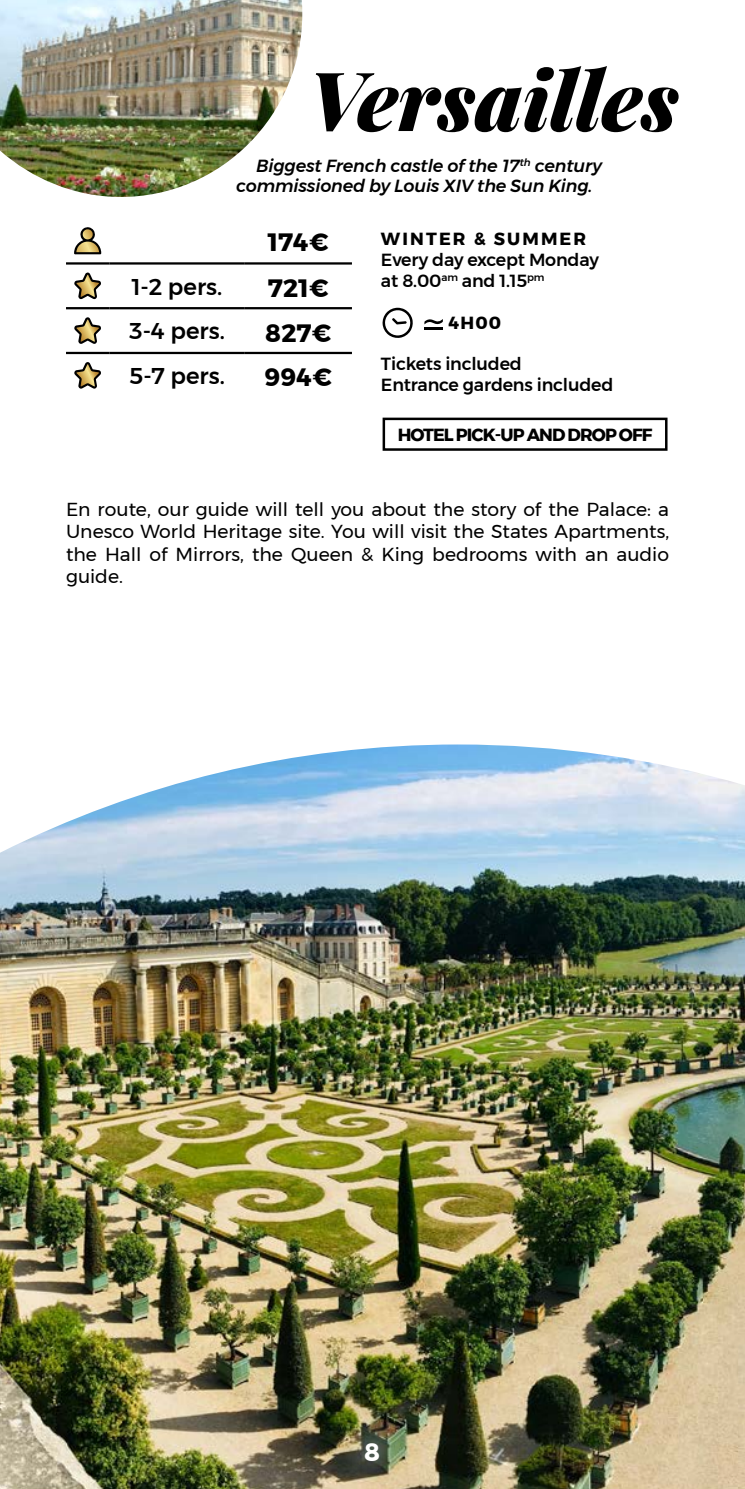
<style>
.page{position:relative;width:745px;height:1489px;background:#fff}
.page>*{position:absolute;margin:0;border:0;box-sizing:border-box;transform-origin:0 0}
.t1{font:italic 900 81.75px "Playfair Display";color:#000}
.t2{font:700 25px "Montserrat";letter-spacing:.01em;color:#000}
.t3{font:700 25px "Montserrat";color:#fff}
.t4{font:500 22.75px "Montserrat";color:#000}
.t5{font:18.75px/22.5px "Montserrat";color:#000;text-align:justify}
.t6{font:500 17.5px/21px "Montserrat";letter-spacing:-.01em;color:#000}
.t7{font:italic 500 17.5px/20.5px "Montserrat";letter-spacing:-.01em;color:#000}
.t8{font:700 17.5px "Montserrat";letter-spacing:-.055em;color:#000}
.t9{font:700 17.5px "Montserrat";letter-spacing:.12em;color:#000}
</style>
<div class="page">
<hr style="left:66px;top:262px;width:43px;height:2px;background:#000">
<hr style="left:109px;top:262px;width:136px;height:2px;background:#000">
<hr style="left:245px;top:262px;width:107px;height:2px;background:#000">
<hr style="left:66px;top:307px;width:43px;height:2px;background:#000">
<hr style="left:109px;top:307px;width:136px;height:2px;background:#000">
<hr style="left:245px;top:307px;width:107px;height:2px;background:#000">
<hr style="left:66px;top:352px;width:43px;height:2px;background:#000">
<hr style="left:109px;top:352px;width:136px;height:2px;background:#000">
<hr style="left:245px;top:352px;width:107px;height:2px;background:#000">
<svg style="left:74px;top:227px;width:27px;height:27px"></svg>
<svg style="left:74px;top:272px;width:27px;height:27px"></svg>
<svg style="left:74px;top:317px;width:27px;height:27px"></svg>
<svg style="left:74px;top:362px;width:27px;height:26px"></svg>
<svg style="left:382px;top:308px;width:31px;height:30px"></svg>
<svg style="left:424px;top:319px;width:18px;height:10px"></svg>
<div style="left:382px;top:417px;width:285px;height:34px;border:2px solid #000"></div>
<img style="left:0;top:0;width:302px;height:197px">
<img style="left:0;top:744px;width:744px;height:744px">
<div style="left:333px;top:1411px;width:77px;height:77px;background:#fff;opacity:.84"></div>
<h1 class="t1" style="left:308px;top:33px;width:371px">Versailles</h1>
<p class="t7" style="left:236px;top:155px;width:367px;text-indent:20px">Biggest French castle of the 17<sup>th</sup> century commissioned by Louis XIV the Sun King.</p>
<h2 class="t2" style="left:268px;top:222px;width:62px">174€</h2>
<p class="t9" style="left:381px;top:224px;width:207px">WINTER &amp; SUMMER</p>
<p class="t6" style="left:381px;top:249px;width:219px">Every day except Monday at 8.00<sup>am</sup> and 1.15<sup>pm</sup></p>
<p class="t8" style="left:448px;top:309px;width:54px">4H00</p>
<p class="t6" style="left:381px;top:353px;width:234px">Tickets included<br>Entrance gardens included</p>
<p class="t8" style="left:397px;top:420px;width:256px">HOTEL PICK-UP AND DROP OFF</p>
<p class="t4" style="left:132px;top:269px;width:92px">1-2 pers.</p>
<h2 class="t2" style="left:268px;top:268px;width:62px">721€</h2>
<p class="t4" style="left:129px;top:313px;width:97px">3-4 pers.</p>
<h2 class="t2" style="left:265px;top:312px;width:67px">827€</h2>
<p class="t4" style="left:129px;top:358px;width:97px">5-7 pers.</p>
<h2 class="t2" style="left:265px;top:357px;width:68px">994€</h2>
<p class="t5" style="left:66px;top:497px;width:604px">En route, our guide will tell you about the story of the Palace: a Unesco World Heritage site. You will visit the States Apartments, the Hall of Mirrors, the Queen &amp; King bedrooms with an audio guide.</p>
<h2 class="t3" style="left:364px;top:1431px;width:17px">8</h2>
</div>
